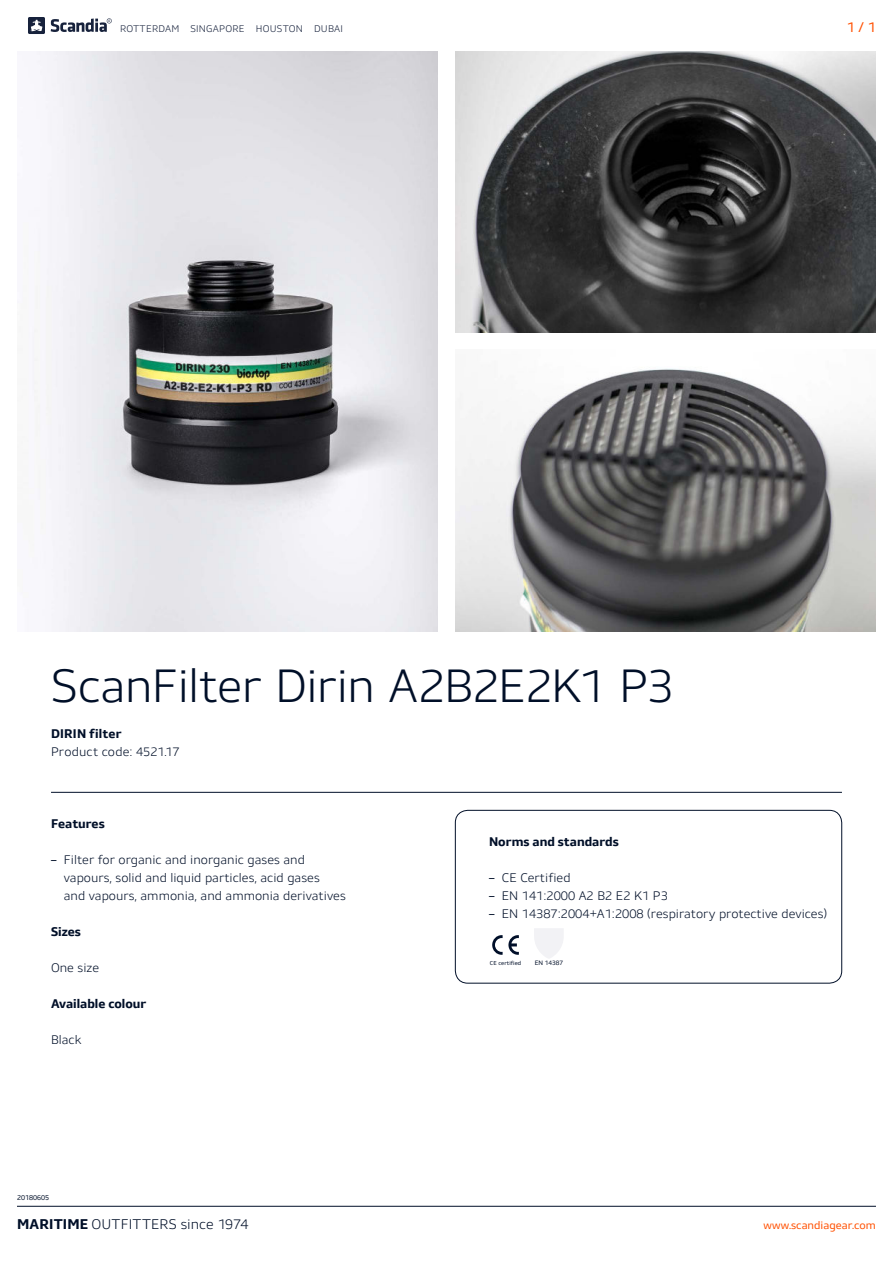
<style>
.page{position:relative;width:893px;height:1263px;background:#fff}
.page>*{position:absolute;margin:0;border:0;box-sizing:border-box;transform-origin:0 0}
.t1{font:300 45px "Stratus";letter-spacing:-.02em;color:#000f28}
.t2{font:300 13.5px "Stratus";color:#000f28}
.t3{font:13.5px "Stratus";color:#ff5000}
.t4{font:300 12px/18px "Stratus";color:#000f28}
.t5{font:700 12px "Stratus";color:#000f28}
.t6{font:10.5px "Stratus";color:#ff5000}
.t7{font:300 9.3px "Stratus";letter-spacing:.02em;color:#17223c}
.t8{font:6.75px "Stratus";color:#000f28}
.t9{font:6.15px "Stratus";color:#000f29}
.t10{font:5.55px "Stratus";color:#000f29}
.s1{font-weight:400}
.s2{font-weight:700}
</style>
<div class="page">
<svg style="left:455px;top:810px;width:387px;height:173px"></svg>
<hr style="left:51px;top:792px;width:791px;height:1px;background:#000f28">
<img style="left:33px;top:51px;width:405px;height:580px">
<img style="left:455px;top:51px;width:421px;height:282px">
<img style="left:455px;top:368px;width:421px;height:263px">
<svg style="left:534px;top:928px;width:30px;height:31px"></svg>
<div style="left:489px;top:931px;width:33px;height:41px;background:#fff"></div>
<svg style="left:492px;top:935px;width:27px;height:20px"></svg>
<hr style="left:17px;top:1206px;width:859px;height:1px;background:#000f28">
<svg style="left:51px;top:18px;width:61px;height:14px"></svg>
<svg style="left:28px;top:17px;width:17px;height:17px"></svg>
<p class="t7" style="left:120px;top:23px;width:225px">ROTTERDAM SINGAPORE HOUSTON DUBAI</p>
<p class="t3" style="left:847px;top:19px;width:31px">1 / 1</p>
<h1 class="t1" style="left:51px;top:665px;width:624px">ScanFilter Dirin A2B2E2K1 P3</h1>
<p class="t5" style="left:51px;top:727px;width:72px">DIRIN filter</p>
<p class="t4" style="left:51px;top:744px;width:130px">Product code: 4521.17</p>
<p class="t5" style="left:51px;top:817px;width:55px">Features</p>
<p class="t4" style="left:64px;top:852px;width:284px;text-indent:-13px"><span class="s1">–</span> Filter for organic and inorganic gases and vapours, solid and liquid particles, acid gases<br>and vapours, ammonia, and ammonia derivatives</p>
<p class="t5" style="left:51px;top:925px;width:32px">Sizes</p>
<p class="t4" style="left:51px;top:960px;width:50px">One size</p>
<p class="t5" style="left:51px;top:997px;width:97px">Available colour</p>
<p class="t4" style="left:51px;top:1032px;width:32px">Black</p>
<p class="t8" style="left:17px;top:1194px;width:34px">20180605</p>
<p class="t5" style="left:489px;top:835px;width:131px">Norms and standards</p>
<p class="t4" style="left:489px;top:870px;width:83px"><span class="s1">–</span> CE Certified</p>
<p class="t4" style="left:489px;top:888px;width:180px"><span class="s1">–</span> EN 141:2000 A2 B2 E2 K1 P3</p>
<p class="t4" style="left:489px;top:906px;width:340px"><span class="s1">–</span> EN 14387:2004+A1:2008 (respiratory protective devices)</p>
<p class="t9" style="left:535px;top:959px;width:30px">EN 14387</p>
<p class="t10" style="left:490px;top:959px;width:33px">CE certified</p>
<p class="t2" style="left:17px;top:1216px;width:233px"><span class="s2">MARITIME</span> OUTFITTERS since 1974</p>
<p class="t6" style="left:763px;top:1221px;width:114px">www.scandiagear.com</p>
</div>
